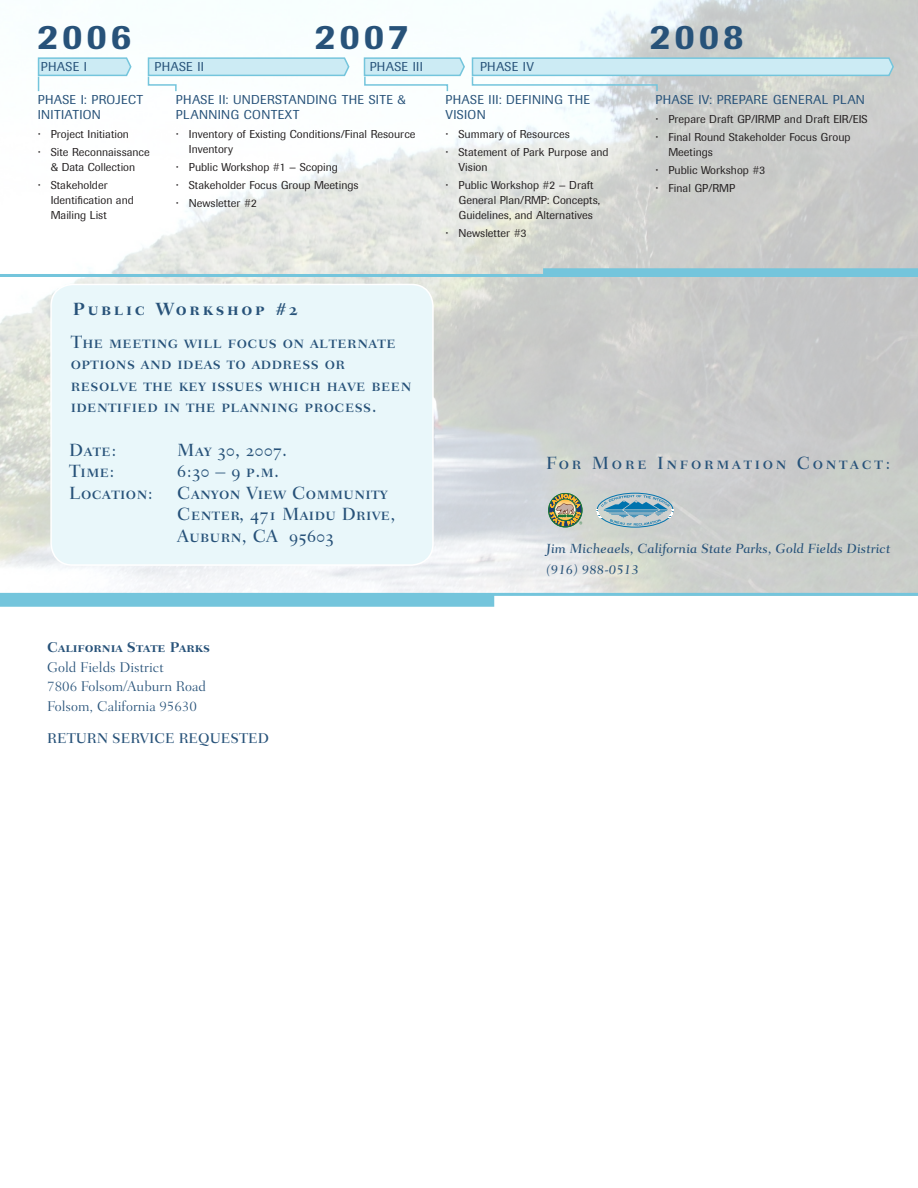
<style>
.page{position:relative;width:918px;height:1188px;background:#fff}
.page>*{position:absolute;margin:0;border:0;box-sizing:border-box;transform-origin:0 0}
.t1{font:37.5px "Imago Mdm";letter-spacing:.1em;color:#275279}
.t2{font:18px/21.6px "Fairfield LH Medium SC";letter-spacing:.025em;color:#275279}
.t3{font:18px "Fairfield LH Medium SC";letter-spacing:.15em;color:#275279}
.t4{font:18px "Fairfield LH Bold SC";letter-spacing:.15em;color:#275279}
.t5{font:300 14.4px/19.5px "Fairfield LH";color:#275279}
.t6{font:14.4px "Fairfield LH Medium SC";color:#275279}
.t7{font:14.4px "Fairfield LH Bold SC";color:#275279}
.t8{font:13.5px/15px "Imago";letter-spacing:.025em;color:#275279}
.t9{font:500 13.5px/21px "Fairfield LH Caption";color:#275279}
.t10{font:12px/15px "Imago";color:#231f20}
</style>
<div class="page">
<img style="left:0;top:0;width:918px;height:593px">
<hr style="left:0;top:274px;width:918px;height:3px;background:#74c5dc">
<div style="left:543px;top:268px;width:375px;height:6px;background:#74c5dc"></div>
<hr style="left:0;top:593px;width:918px;height:3px;background:#74c5dc">
<div style="left:0;top:595px;width:494px;height:12px;background:#74c5dc"></div>
<div style="left:51px;top:284px;width:382px;height:281px;background:#e9f7fa;border-radius:22px"></div>
<div style="left:50px;top:284px;width:384px;height:282px;border:2px solid #fff;border-radius:22px"></div>
<svg style="left:548px;top:493px;width:35px;height:35px"></svg>
<div style="left:549px;top:494px;width:33px;height:33px;border:1px solid #1b773b;border-radius:50%"></div>
<svg style="left:550px;top:494px;width:32px;height:32px"></svg>
<div style="left:597px;top:493px;width:76px;height:35px;border:1px solid #0073ae;border-radius:50%"></div>
<svg style="left:597px;top:495px;width:77px;height:31px"></svg>
<svg style="left:37px;top:56px;width:95px;height:35px"></svg>
<svg style="left:147px;top:56px;width:203px;height:37px"></svg>
<svg style="left:363px;top:56px;width:532px;height:37px"></svg>
<h1 class="t1" style="left:38px;top:12px;width:95px">2006</h1>
<h1 class="t1" style="left:315px;top:12px;width:95px">2007</h1>
<h1 class="t1" style="left:650px;top:11px;width:95px">2008</h1>
<p class="t8" style="left:41px;top:60px;width:48px">PHASE I</p>
<p class="t8" style="left:154px;top:60px;width:51px">PHASE II</p>
<p class="t8" style="left:370px;top:60px;width:55px">PHASE III</p>
<p class="t8" style="left:480px;top:60px;width:55px">PHASE IV</p>
<p class="t8" style="left:38px;top:93px;width:107px">PHASE I: PROJECT<br>INITIATION</p>
<p class="t10" style="left:38px;top:127px;width:93px">• Project Initiation</p>
<p class="t10" style="left:38px;top:145px;width:114px;text-align:center">• Site Reconnaissance &amp; Data Collection</p>
<p class="t10" style="left:51px;top:178px;width:85px;text-indent:-13px">• Stakeholder<br>Identification and<br>Mailing List</p>
<p class="t8" style="left:176px;top:93px;width:231px">PHASE II: UNDERSTANDING THE SITE &amp;<br>PLANNING CONTEXT</p>
<p class="t10" style="left:189px;top:127px;width:228px;text-indent:-13px">• Inventory of Existing Conditions/Final Resource<br>Inventory</p>
<p class="t10" style="left:176px;top:160px;width:164px">• Public Workshop #1 – Scoping</p>
<p class="t10" style="left:176px;top:178px;width:184px">• Stakeholder Focus Group Meetings</p>
<p class="t10" style="left:176px;top:197px;width:82px">• Newsletter #2</p>
<p class="t8" style="left:446px;top:93px;width:146px">PHASE III: DEFINING THE<br>VISION</p>
<p class="t10" style="left:446px;top:127px;width:126px">• Summary of Resources</p>
<p class="t10" style="left:459px;top:145px;width:152px;text-indent:-13px">• Statement of Park Purpose and<br>Vision</p>
<p class="t10" style="left:459px;top:178px;width:143px;text-indent:-13px">• Public Workshop #2 – Draft<br>General Plan/RMP: Concepts,<br>Guidelines, and Alternatives</p>
<p class="t10" style="left:446px;top:227px;width:82px">• Newsletter #3</p>
<p class="t8" style="left:656px;top:93px;width:211px">PHASE IV: PREPARE GENERAL PLAN</p>
<p class="t10" style="left:656px;top:112px;width:214px">• Prepare Draft GP/IRMP and Draft EIR/EIS</p>
<p class="t10" style="left:668px;top:130px;width:184px;text-indent:-13px">• Final Round Stakeholder Focus Group<br>Meetings</p>
<p class="t10" style="left:656px;top:163px;width:111px">• Public Workshop #3</p>
<p class="t10" style="left:656px;top:182px;width:81px">• Final GP/RMP</p>
<h2 class="t4" style="left:73px;top:300px;width:226px">Public Workshop #2</h2>
<h2 class="t2" style="left:71px;top:331px;width:342px">The meeting will focus on alternate options and ideas to address or resolve the key issues which have been identified in the planning process.</h2>
<h2 class="t2" style="left:69px;top:439px;width:49px">Date:</h2>
<h2 class="t2" style="left:177px;top:439px;width:112px">May 30, 2007.</h2>
<h2 class="t2" style="left:69px;top:461px;width:47px">Time:</h2>
<h2 class="t2" style="left:177px;top:461px;width:104px">6:30 – 9 p.m.</h2>
<h2 class="t2" style="left:69px;top:482px;width:85px">Location:</h2>
<h2 class="t2" style="left:177px;top:482px;width:220px">Canyon View Community<br>Center, 471 Maidu Drive,<br>Auburn, CA 95603</h2>
<p class="t7" style="left:47px;top:639px;width:164px">California State Parks</p>
<p class="t5" style="left:47px;top:657px;width:160px">Gold Fields District<br>7806 Folsom/Auburn Road<br>Folsom, California 95630</p>
<p class="t6" style="left:47px;top:731px;width:223px">RETURN SERVICE REQUESTED</p>
<h2 class="t3" style="left:546px;top:453px;width:346px">For More Information Contact:</h2>
<p class="t9" style="left:546px;top:538px;width:346px">Jim Micheaels, California State Parks, Gold Fields District (916) 988-0513</p>
</div>
